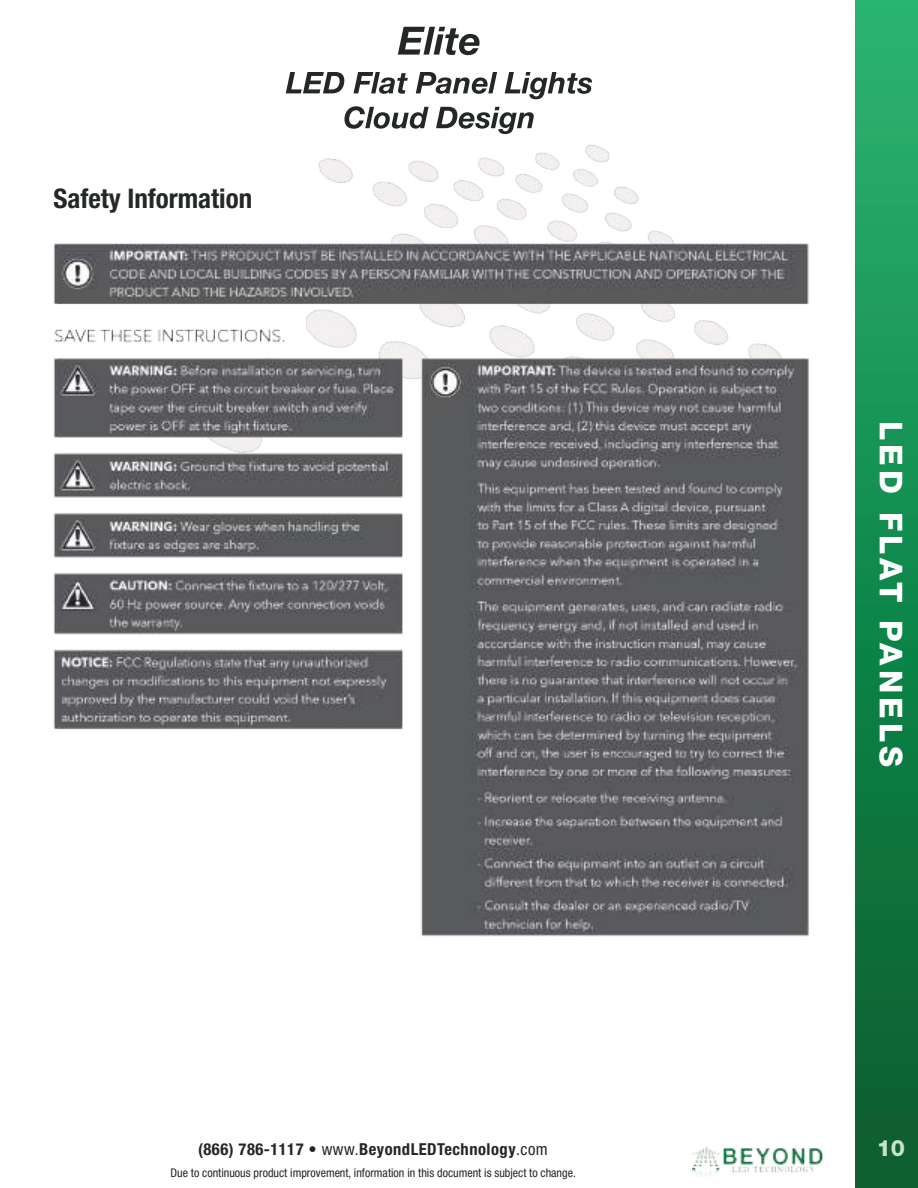
<style>
.page{position:relative;width:918px;height:1188px;background:#fff}
.page>*{position:absolute;margin:0;border:0;box-sizing:border-box;transform-origin:0 0}
.t1{font:800 31.5px "Helvetica Neue LT Std";letter-spacing:.13em;color:#fff}
.t2{font:700 condensed 27px "Helvetica Neue LT Std";color:#242728}
.t3{font:800 22.5px "Helvetica Neue LT Std";color:#c3e4cd}
.t4{font:700 condensed 16.5px "Helvetica Neue LT Std";letter-spacing:.03em;color:#242728}
.t5{font:condensed 12px "Helvetica Neue LT Pro";color:#242728}
.s1{font-family:"Helvetica Neue LT Pro";font-weight:400}
</style>
<div class="page">
<div style="left:855px;top:0;width:63px;height:1188px;background:linear-gradient(to bottom,#26b570,#065b2b)"></div>
<img style="left:692px;top:1146px;width:131px;height:30px">
<img style="left:318px;top:145px;width:356px;height:98px">
<img style="left:53px;top:243px;width:756px;height:694px">
<svg style="left:398px;top:27px;width:82px;height:28px"></svg>
<svg style="left:286px;top:72px;width:306px;height:27px"></svg>
<svg style="left:344px;top:106px;width:190px;height:28px"></svg>
<h2 class="t2" style="left:53px;top:182px;width:200px">Safety Information</h2>
<h1 class="t1" style="left:910px;top:421px;width:348px;rotate:90deg">LED FLAT PANELS</h1>
<h3 class="t4" style="left:198px;top:1139px;width:351px">(866) 786-1117 <span class="s1">• www.</span>BeyondLEDTechnology<span class="s1">.com</span></h3>
<h3 class="t3" style="left:877px;top:1134px;width:30px">10</h3>
<p class="t5" style="left:171px;top:1165px;width:407px">Due to continuous product improvement, information in this document is subject to change.</p>
</div>
